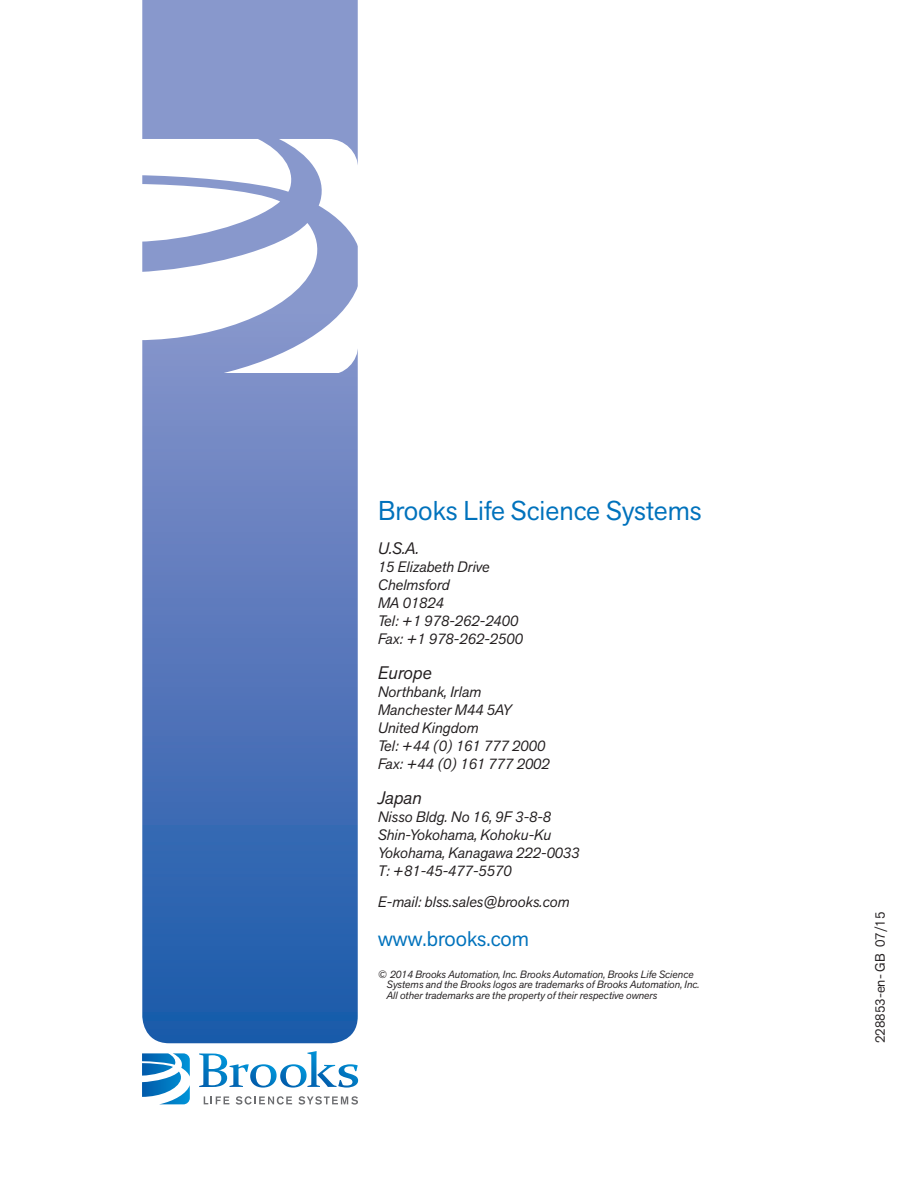
<style>
.page{position:relative;width:918px;height:1188px;background:#fff}
.page>*{position:absolute;margin:0;border:0;box-sizing:border-box;transform-origin:0 0}
.t1{font:27px "Akzid Grtsk Next";color:#0072bc}
.t2{font:21px "Akzid Grtsk Next";color:#0072bc}
.t3{font:italic 18px "Akzid Grtsk Next";color:#231f20}
.t4{font:italic 16.5px "Akzid Grtsk Next";color:#231f20}
.Z1__Address_Text{font:italic 15px/18px "Akzid Grtsk Next";color:#231f20}
.t5{font:13.5px "Akzid Grtsk Next";color:#231f20}
.Z2__Copyright_Text{font:italic 10.5px "Akzid Grtsk Next";color:#231f20}
</style>
<div class="page">
<svg style="left:142px;top:0;width:216px;height:1043px;background:#577abc"></svg>
<svg style="left:199px;top:1051px;width:159px;height:37px"></svg>
<svg style="left:142px;top:1053px;width:48px;height:51px"></svg>
<svg style="left:204px;top:1096px;width:25px;height:8px"></svg>
<svg style="left:236px;top:1096px;width:56px;height:9px"></svg>
<svg style="left:298px;top:1096px;width:60px;height:9px"></svg>
<svg style="left:142px;top:139px;width:216px;height:234px"></svg>
<p class="t1" style="left:378px;top:493px;width:325px">Brooks Life Science Systems</p>
<p class="t4" style="left:378px;top:537px;width:43px">U.S.A.</p>
<p class="Z1__Address_Text" style="left:378px;top:557px;width:113px">15 Elizabeth Drive</p>
<p class="Z1__Address_Text" style="left:378px;top:575px;width:73px">Chelmsford</p>
<p class="Z1__Address_Text" style="left:378px;top:593px;width:68px">MA 01824</p>
<p class="Z1__Address_Text" style="left:378px;top:611px;width:142px">Tel: +1 978-262-2400</p>
<p class="Z1__Address_Text" style="left:378px;top:629px;width:147px">Fax: +1 978-262-2500</p>
<p class="t3" style="left:378px;top:661px;width:55px">Europe</p>
<p class="Z1__Address_Text" style="left:378px;top:682px;width:105px">Northbank, Irlam</p>
<p class="Z1__Address_Text" style="left:378px;top:700px;width:135px">Manchester M44 5AY</p>
<p class="Z1__Address_Text" style="left:378px;top:718px;width:102px">United Kingdom</p>
<p class="Z1__Address_Text" style="left:378px;top:736px;width:169px">Tel: +44 (0) 161 777 2000</p>
<p class="Z1__Address_Text" style="left:378px;top:754px;width:173px">Fax: +44 (0) 161 777 2002</p>
<p class="t3" style="left:378px;top:786px;width:45px">Japan</p>
<p class="Z1__Address_Text" style="left:378px;top:808px;width:203px">Nisso Bldg. No 16, 9F 3-8-8<br>Shin-Yokohama, Kohoku-Ku<br>Yokohama, Kanagawa 222-0033<br>T: +81-45-477-5570</p>
<p class="Z1__Address_Text" style="left:378px;top:893px;width:193px">E-mail: blss.sales@brooks.com</p>
<p class="t2" style="left:378px;top:925px;width:152px">www.brooks.com</p>
<p class="Z2__Copyright_Text" style="left:378px;top:967px;width:317px">© 2014 Brooks Automation, Inc. Brooks Automation, Brooks Life Science</p>
<p class="Z2__Copyright_Text" style="left:387px;top:978px;width:314px">Systems and the Brooks logos are trademarks of Brooks Automation, Inc.</p>
<p class="Z2__Copyright_Text" style="left:387px;top:988px;width:272px">All other trademarks are the property of their respective owners</p>
<p class="t5" style="left:871px;top:1043px;width:133px;rotate:-90deg">228853-en- GB 07/15</p>
</div>
